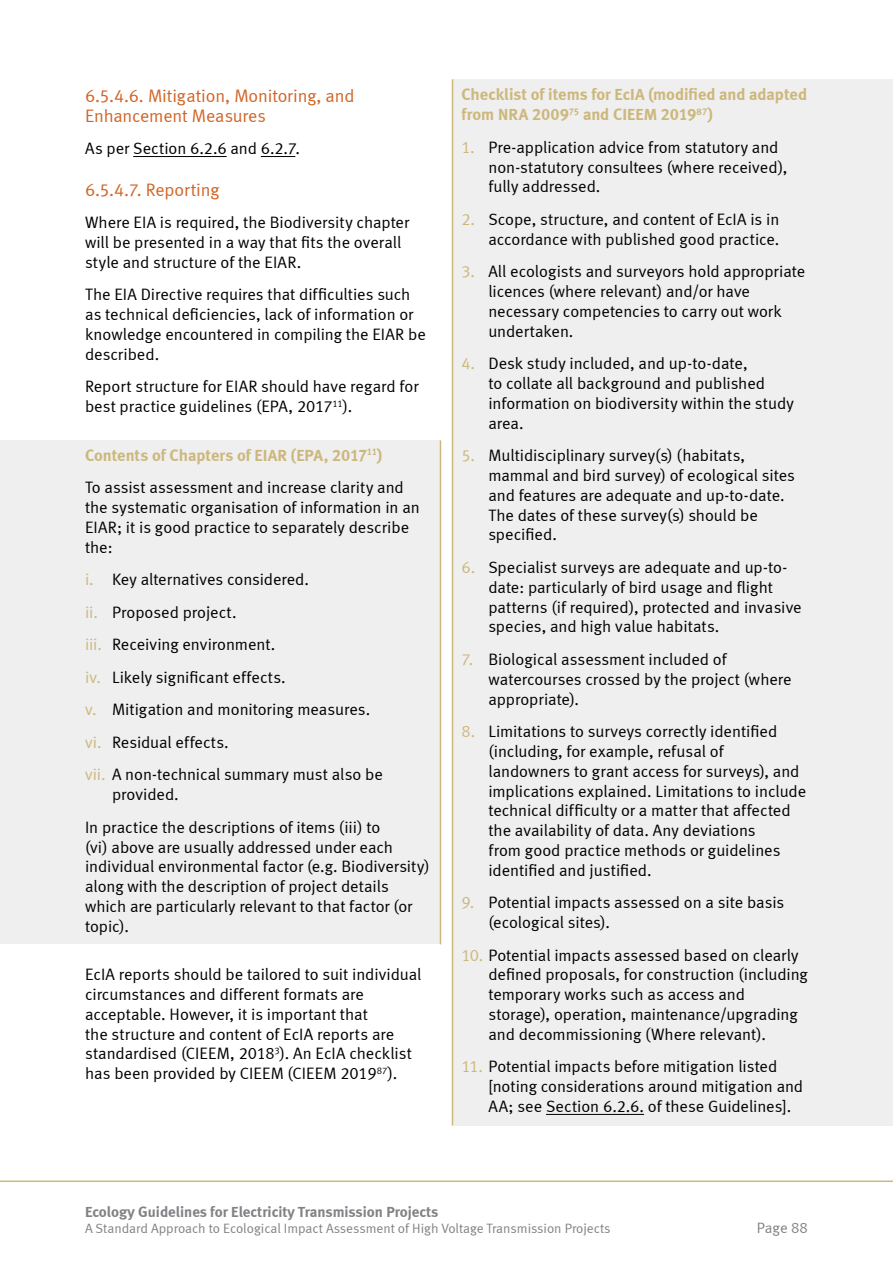
<style>
.page{position:relative;width:893px;height:1263px;background:#fff}
.page>*{position:absolute;margin:0;border:0;box-sizing:border-box;transform-origin:0 0}
.t1{font:18px/19.8px "Meta Normal LF";letter-spacing:-.01em;color:#d16527}
.t2{font:16.5px/19.8px "Meta Normal LF";letter-spacing:-.005em;color:#000}
.t3{font:16.5px/19.8px "Meta Bold LF";color:#ccb87c}
.t4{font:15px "Meta Bold LF";color:#808285}
.t5{font:15px "Meta Normal LF";letter-spacing:-.005em;color:#808285}
.t6{font:13.5px "Meta Normal LF";color:#808285}
.s1{color:#ccb87c}
</style>
<div class="page">
<hr style="left:0;top:1180px;width:893px;height:2px;background:#ccb87c">
<div style="left:452px;top:79px;width:441px;height:1046px;background:#efeff0"></div>
<hr style="left:452px;top:79px;width:1px;height:1046px;background:#ccb87c">
<div style="left:0;top:440px;width:440px;height:504px;background:#efeff0"></div>
<hr style="left:440px;top:440px;width:1px;height:504px;background:#ccb87c">
<hr style="left:133px;top:156px;width:94px;height:1px;background:#000">
<hr style="left:261px;top:156px;width:34px;height:1px;background:#000">
<hr style="left:546px;top:1114px;width:98px;height:1px;background:#000">
<p class="t1" style="left:85px;top:85px;width:271px">6.5.4.6. Mitigation, Monitoring, and<br>Enhancement Measures</p>
<p class="t2" style="left:85px;top:138px;width:216px">As per Section 6.2.6 and 6.2.7.</p>
<p class="t1" style="left:85px;top:179px;width:136px">6.5.4.7. Reporting</p>
<p class="t2" style="left:85px;top:212px;width:326px">Where EIA is required, the Biodiversity chapter will be presented in a way that fits the overall style and structure of the EIAR.</p>
<p class="t2" style="left:85px;top:285px;width:342px">The EIA Directive requires that difficulties such as technical deficiencies, lack of information or knowledge encountered in compiling the EIAR be described.</p>
<p class="t2" style="left:85px;top:377px;width:335px">Report structure for EIAR should have regard for best practice guidelines (EPA, 2017<sup>11</sup>).</p>
<p class="t3" style="left:85px;top:445px;width:299px">Contents of Chapters of EIAR (EPA, 2017<sup>11</sup>)</p>
<p class="t2" style="left:85px;top:477px;width:336px">To assist assessment and increase clarity and the systematic organisation of information in an EIAR; it is good practice to separately describe the:</p>
<p class="t2" style="left:85px;top:563px;width:299px;line-height:32.5px"><span class="s1">i.</span> Key alternatives considered.<br><span class="s1">ii.</span> Proposed project.<br><span class="s1">iii.</span> Receiving environment.<br><span class="s1">iv.</span> Likely significant effects.<br><span class="s1">v.</span> Mitigation and monitoring measures. <span class="s1">vi.</span> Residual effects.<br><span class="s1">vii.</span> A non-technical summary must also be</p>
<p class="t2" style="left:85px;top:778px;width:297px;line-height:32.5px;text-indent:27px">provided.<br>In practice the descriptions of items (iii) to</p>
<p class="t2" style="left:85px;top:837px;width:346px">(vi) above are usually addressed under each individual environmental factor (e.g. Biodiversity) along with the description of project details which are particularly relevant to that factor (or topic).</p>
<p class="t2" style="left:85px;top:964px;width:338px">EcIA reports should be tailored to suit individual circumstances and different formats are acceptable. However, it is important that<br>the structure and content of EcIA reports are standardised (CIEEM, 2018<sup>3</sup>). An EcIA checklist has been provided by CIEEM (CIEEM 2019<sup>87</sup>).</p>
<p class="t3" style="left:461px;top:85px;width:347px">Checklist of items for EcIA (modified and adapted from NRA 2009<sup>75</sup> and CIEEM 2019<sup>87</sup>)</p>
<p class="t2" style="left:488px;top:137px;width:301px;text-indent:-27px"><span class="s1">1.</span> Pre-application advice from statutory and non-statutory consultees (where received), fully addressed.</p>
<p class="t2" style="left:461px;top:209px;width:320px;text-align:right"><span class="s1">2.</span> Scope, structure, and content of EcIA is in accordance with published good practice.</p>
<p class="t2" style="left:488px;top:261px;width:318px;text-indent:-27px"><span class="s1">3.</span> All ecologists and surveyors hold appropriate licences (where relevant) and/or have necessary competencies to carry out work undertaken.</p>
<p class="t2" style="left:488px;top:353px;width:307px;text-indent:-27px"><span class="s1">4.</span> Desk study included, and up-to-date,<br>to collate all background and published information on biodiversity within the study area.</p>
<p class="t2" style="left:488px;top:445px;width:308px;text-indent:-27px"><span class="s1">5.</span> Multidisciplinary survey(s) (habitats, mammal and bird survey) of ecological sites and features are adequate and up-to-date.<br>The dates of these survey(s) should be specified.</p>
<p class="t2" style="left:488px;top:557px;width:315px;text-indent:-27px"><span class="s1">6.</span> Specialist surveys are adequate and up-to&shy;date: particularly of bird usage and flight patterns (if required), protected and invasive species, and high value habitats.</p>
<p class="t2" style="left:488px;top:649px;width:305px;text-indent:-27px"><span class="s1">7.</span> Biological assessment included of watercourses crossed by the project (where appropriate).</p>
<p class="t2" style="left:488px;top:721px;width:319px;text-indent:-27px"><span class="s1">8.</span> Limitations to surveys correctly identified (including, for example, refusal of landowners to grant access for surveys), and implications explained. Limitations to include technical difficulty or a matter that affected the availability of data. Any deviations<br>from good practice methods or guidelines identified and justified.</p>
<p class="t2" style="left:488px;top:892px;width:297px;text-indent:-27px"><span class="s1">9.</span> Potential impacts assessed on a site basis (ecological sites).</p>
<p class="t2" style="left:488px;top:945px;width:321px;text-indent:-27px"><span class="s1">10.</span> Potential impacts assessed based on clearly defined proposals, for construction (including temporary works such as access and storage), operation, maintenance/upgrading and decommissioning (Where relevant).</p>
<p class="t2" style="left:488px;top:1057px;width:316px;text-indent:-27px"><span class="s1">11.</span> Potential impacts before mitigation listed [noting considerations around mitigation and<br>AA; see Section 6.2.6. of these Guidelines].</p>
<p class="t4" style="left:85px;top:1202px;width:355px">Ecology Guidelines for Electricity Transmission Projects</p>
<p class="t6" style="left:85px;top:1220px;width:527px">A Standard Approach to Ecological Impact Assessment of High Voltage Transmission Projects</p>
<p class="t5" style="left:757px;top:1219px;width:53px">Page 88</p>
</div>
